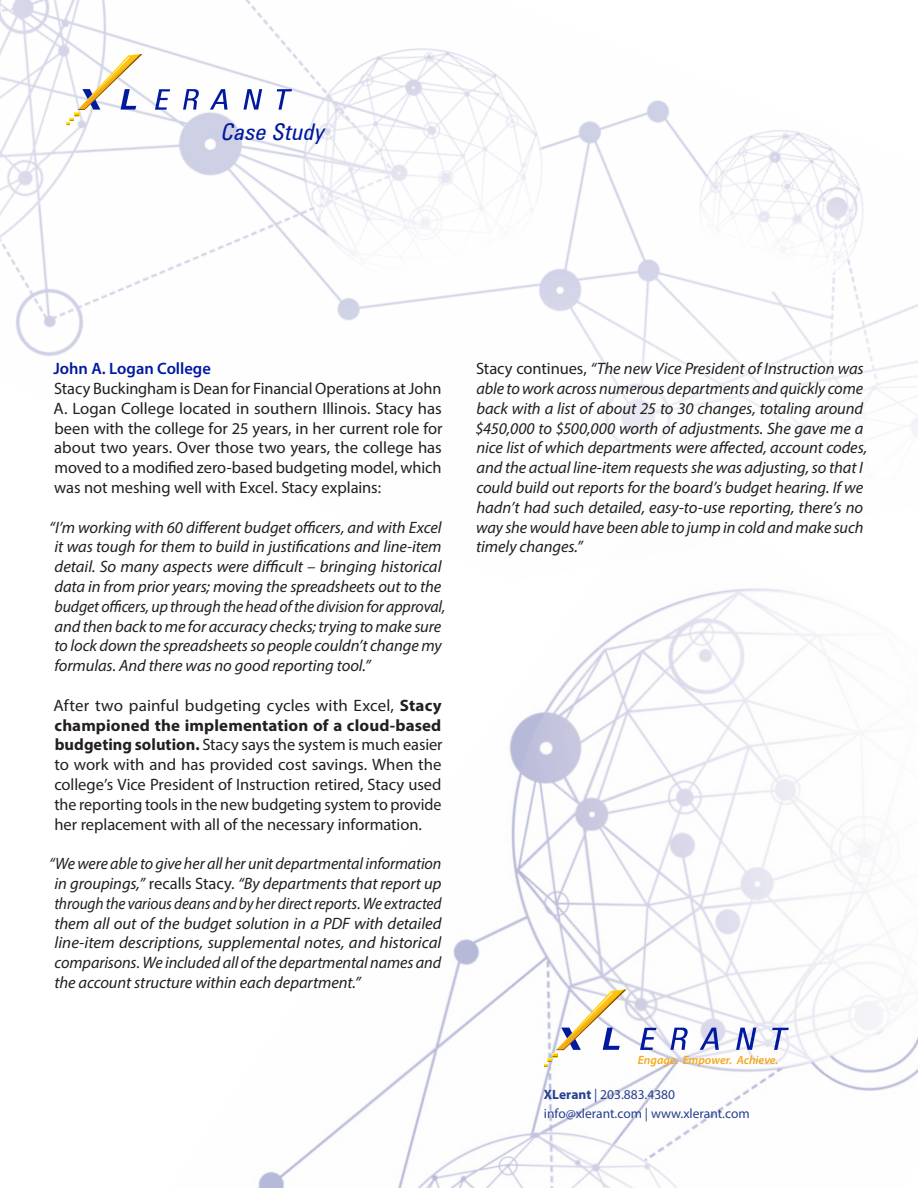
<style>
.page{position:relative;width:918px;height:1188px;background:#fff}
.page>*{position:absolute;margin:0;border:0;box-sizing:border-box;transform-origin:0 0}
.t1{font:italic 23.55px "Utah WGL Cond";color:#00199f}
.t2{font:italic 16.5px/19.8px "Myriad Pro";letter-spacing:-.005em;color:#231f20}
.t3{font:16.5px/19.8px "Myriad Pro";letter-spacing:-.005em;color:#231f20;text-align:justify}
.t4{font:600 16.5px "Myriad Pro";color:#00199f}
.t5{font:13.5px/19.5px "Myriad Pro";color:#253f8e}
.t6{font:italic 600 12px "Myriad Pro";color:#f5a819}
.s1{font-weight:700}
.s2{font-style:normal}
</style>
<div class="page">
<img style="left:258px;top:724px;width:660px;height:464px">
<img style="left:0;top:0;width:918px;height:724px">
<svg style="left:155px;top:89px;width:15px;height:21px"></svg>
<svg style="left:66px;top:54px;width:76px;height:72px"></svg>
<svg style="left:183px;top:89px;width:16px;height:21px"></svg>
<svg style="left:210px;top:89px;width:18px;height:21px"></svg>
<svg style="left:243px;top:89px;width:19px;height:21px"></svg>
<svg style="left:277px;top:89px;width:15px;height:21px"></svg>
<svg style="left:640px;top:1028px;width:17px;height:22px"></svg>
<svg style="left:544px;top:989px;width:82px;height:78px"></svg>
<svg style="left:671px;top:1028px;width:17px;height:22px"></svg>
<svg style="left:700px;top:1028px;width:19px;height:22px"></svg>
<svg style="left:736px;top:1028px;width:20px;height:22px"></svg>
<svg style="left:772px;top:1028px;width:17px;height:22px"></svg>
<p class="t1" style="left:221px;top:114px;width:105px">Case Study</p>
<p class="t4" style="left:53px;top:358px;width:159px">John A. Logan College</p>
<p class="t3" style="left:53px;top:378px;width:391px">Stacy Buckingham is Dean for Financial Operations at John A. Logan College located in southern Illinois. Stacy has been with the college for 25 years, in her current role for about two years. Over those two years, the college has moved to a modified zero-based budgeting model, which was not meshing well with Excel. Stacy explains:</p>
<p class="t2" style="left:54px;top:517px;width:393px;text-indent:-5px">“I’m working with 60 different budget officers, and with Excel it was tough for them to build in justifications and line-item detail. So many aspects were difficult – bringing historical data in from prior years; moving the spreadsheets out to the budget officers, up through the head of the division for approval, and then back to me for accuracy checks; trying to make sure to lock down the spreadsheets so people couldn’t change my formulas. And there was no good reporting tool.”</p>
<p class="t3" style="left:53px;top:695px;width:391px">After two painful budgeting cycles with Excel, <span class="s1">Stacy championed the implementation of a cloud-based budgeting solution.</span> Stacy says the system is much easier to work with and has provided cost savings. When the college’s Vice President of Instruction retired, Stacy used the reporting tools in the new budgeting system to provide her replacement with all of the necessary information.</p>
<p class="t2" style="left:54px;top:854px;width:389px;text-align:justify;text-indent:-5px">“We were able to give her all her unit departmental information in groupings,” <span class="s2">recalls Stacy.</span> “By departments that report up through the various deans and by her direct reports. We extracted them all out of the budget solution in a PDF with detailed line-item descriptions, supplemental notes, and historical comparisons. We included all of the departmental names and the account structure within each department.”</p>
<p class="t2" style="left:475px;top:359px;width:393px"><span class="s2">Stacy continues,</span> “The new Vice President of Instruction was able to work across numerous departments and quickly come back with a list of about 25 to 30 changes, totaling around $450,000 to $500,000 worth of adjustments. She gave me a nice list of which departments were affected, account codes, and the actual line-item requests she was adjusting, so that I could build out reports for the board’s budget hearing. If we hadn’t had such detailed, easy-to-use reporting, there’s no way she would have been able to jump in cold and make such timely changes.”</p>
<p class="t6" style="left:638px;top:1053px;width:142px">Engage. Empower. Achieve.</p>
<p class="t5" style="left:544px;top:1084px;width:207px"><span class="s1">XLerant</span> | 203.883.4380 info@xlerant.com | www.xlerant.com</p>
</div>
